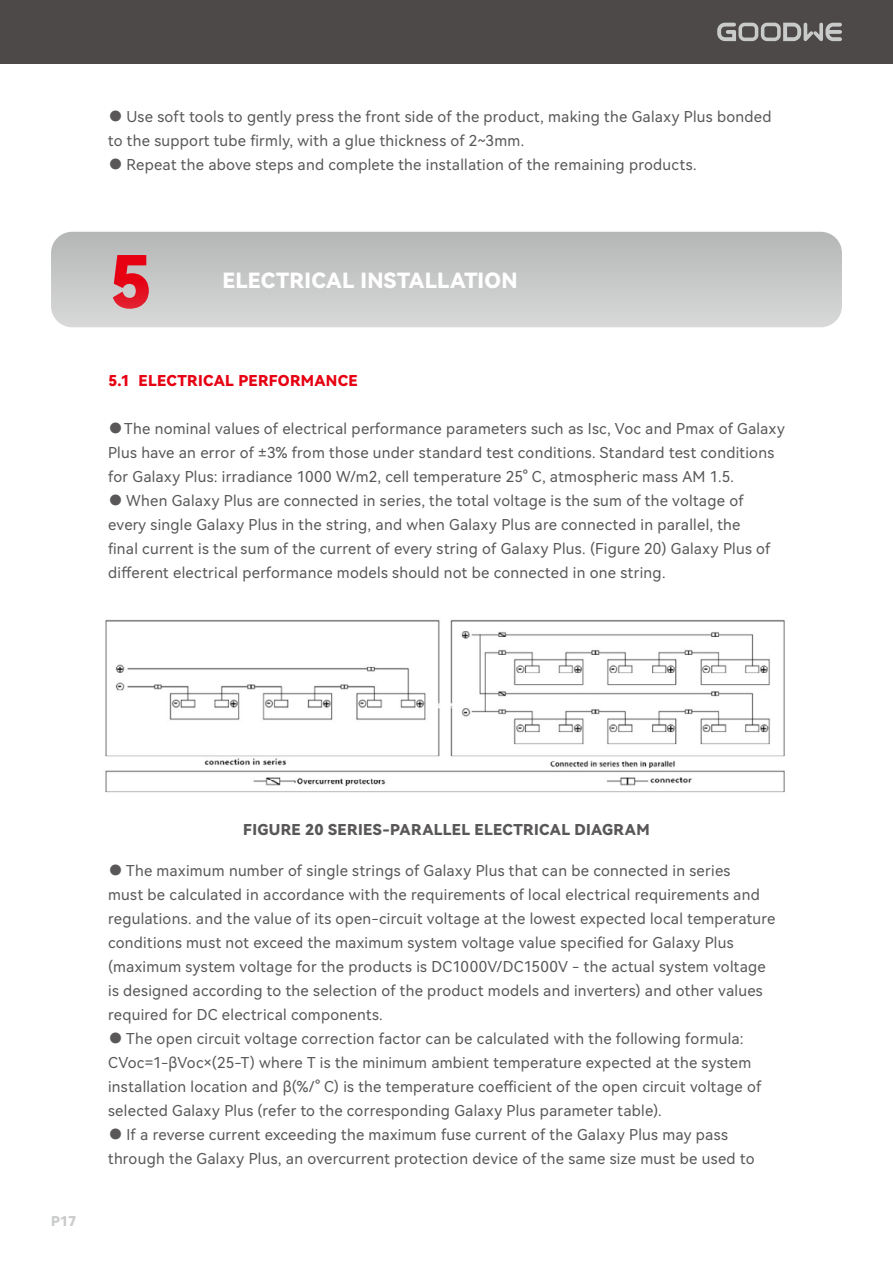
<style>
.page{position:relative;width:893px;height:1263px;background:#fff}
.page>*{position:absolute;margin:0;border:0;box-sizing:border-box;transform-origin:0 0}
.t1{font:72px "Harmony OS Sans SC Black";color:#e60012}
.标题_大{font:21px "Harmony OS Sans SC Black";letter-spacing:.01em;color:#fff}
.正文{font:15px/24px "Harmony OS Sans SC";letter-spacing:.02em;color:#595757}
.正文-2{font:15px "Harmony OS Sans SC Black";letter-spacing:.02em;color:#595757}
.正文-3{font:15px "Harmony OS Sans SC Black";letter-spacing:.02em;color:#e60012}
.t2{font:13.5px "Harmony OS Sans SC Black";color:#c9caca}
</style>
<div class="page">
<div style="left:0;top:0;width:893px;height:64px;background:#4c4948"></div>
<svg style="left:717px;top:23px;width:125px;height:18px"></svg>
<div style="left:51px;top:232px;width:791px;height:95px;background:linear-gradient(to bottom,#b4b5b5,#d8d9d9);border-radius:21px"></div>
<img style="left:105px;top:619px;width:680px;height:174px">
<p class="正文" style="left:108px;top:104px;width:665px">● Use soft tools to gently press the front side of the product, making the Galaxy Plus bonded to the support tube firmly, with a glue thickness of 2~3mm.</p>
<p class="正文" style="left:108px;top:152px;width:590px">● Repeat the above steps and complete the installation of the remaining products.</p>
<h1 class="t1" style="left:108px;top:232px;width:46px">5</h1>
<p class="标题_大" style="left:222px;top:266px;width:297px">ELECTRICAL INSTALLATION</p>
<p class="正文-3" style="left:108px;top:370px;width:251px">5.1 ELECTRICAL PERFORMANCE</p>
<p class="正文" style="left:108px;top:416px;width:678px">●The nominal values of electrical performance parameters such as Isc, Voc and Pmax of Galaxy<br>Plus have an error of ±3% from those under standard test conditions. Standard test conditions for Galaxy Plus: irradiance 1000 W/m2, cell temperature 25° C, atmospheric mass AM 1.5.</p>
<p class="正文" style="left:108px;top:488px;width:664px">● When Galaxy Plus are connected in series, the total voltage is the sum of the voltage of every single Galaxy Plus in the string, and when Galaxy Plus are connected in parallel, the final current is the sum of the current of every string of Galaxy Plus. (Figure 20) Galaxy Plus of different electrical performance models should not be connected in one string.</p>
<p class="t2" style="left:51px;top:1212px;width:27px">P17</p>
<p class="正文-2" style="left:243px;top:819px;width:408px">FIGURE 20 SERIES-PARALLEL ELECTRICAL DIAGRAM</p>
<p class="正文" style="left:108px;top:858px;width:669px">● The maximum number of single strings of Galaxy Plus that can be connected in series<br>must be calculated in accordance with the requirements of local electrical requirements and regulations. and the value of its open-circuit voltage at the lowest expected local temperature conditions must not exceed the maximum system voltage value specified for Galaxy Plus (maximum system voltage for the products is DC1000V/DC1500V - the actual system voltage is designed according to the selection of the product models and inverters) and other values required for DC electrical components.</p>
<p class="正文" style="left:108px;top:1026px;width:637px">● The open circuit voltage correction factor can be calculated with the following formula:</p>
<p class="正文" style="left:108px;top:1050px;width:655px">CVoc=1-βVoc×(25-T) where T is the minimum ambient temperature expected at the system installation location and β(%/° C) is the temperature coefficient of the open circuit voltage of selected Galaxy Plus (refer to the corresponding Galaxy Plus parameter table).</p>
<p class="正文" style="left:108px;top:1122px;width:648px">● If a reverse current exceeding the maximum fuse current of the Galaxy Plus may pass through the Galaxy Plus, an overcurrent protection device of the same size must be used to</p>
</div>
